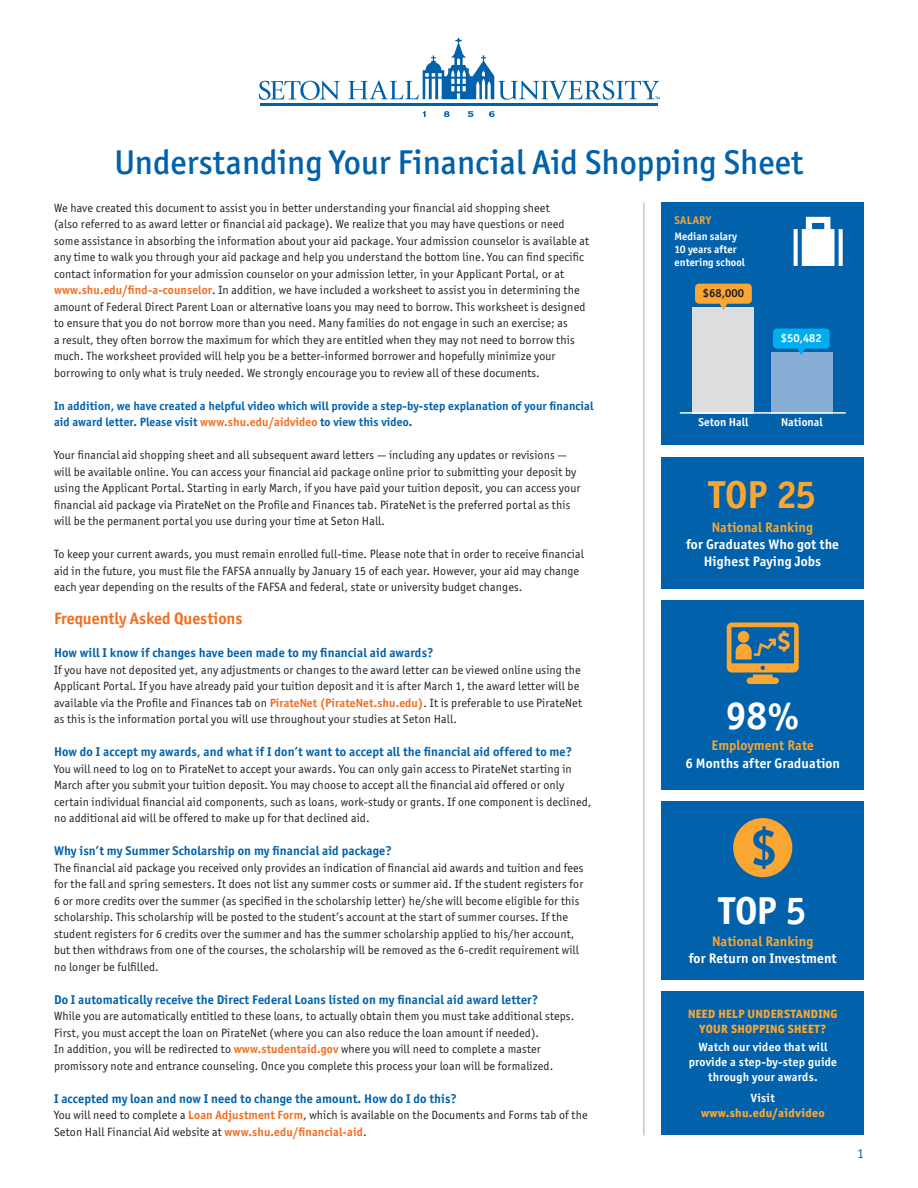
<style>
.page{position:relative;width:918px;height:1188px;background:#fff}
.page>*{position:absolute;margin:0;border:0;box-sizing:border-box;transform-origin:0 0}
.t1{font:700 39px "Officina Sans ITC Std";color:#fff}
.t2{font:700 39px "Officina Sans ITC Std";color:#faa633}
.t3{font:500 34.5px "Officina Sans ITC Std";color:#0161aa}
.t4{font:700 16.5px "Officina Sans ITC Std";color:#f36e21}
.t5{font:700 13.8px/17.2px "Officina Sans ITC Std";letter-spacing:.01em;color:#fff;text-align:center}
.t6{font:700 13.8px "Officina Sans ITC Std";letter-spacing:.01em;color:#faa633}
.t7{font:13.5px "Officina Sans ITC Std";color:#0161aa}
.t8{font:700 12.75px "Officina Sans ITC Std";letter-spacing:.01em;color:#0161aa}
.t9{font:12px/16.5px "Officina Sans ITC Std";letter-spacing:.01em;color:#231f20}
.t10{font:700 12px/16.5px "Officina Sans ITC Std";letter-spacing:.01em;color:#0161aa}
.t11{font:700 12px/15px "Officina Sans ITC Std";letter-spacing:.02em;color:#fff;text-align:center}
.t12{font:800 12px/15px "Officina Sans ITC Std";letter-spacing:.02em;color:#faa633;text-align:center}
.t13{font:700 11.7px "Officina Sans ITC Std";letter-spacing:.005em;color:#fff}
.t14{font:700 11.7px "Officina Sans ITC Std";color:#231f20}
.t15{font:700 11.25px "Officina Sans ITC Std";letter-spacing:.02em;color:#faa633}
.t16{font:700 10.95px/13px "Officina Sans ITC Std";color:#fff}
.s1{font-weight:700;color:#f36e21}
.s2{color:#f36e21}
</style>
<div class="page">
<svg style="left:423px;top:111px;width:3px;height:6px"></svg>
<svg style="left:444px;top:111px;width:6px;height:6px"></svg>
<svg style="left:489px;top:111px;width:6px;height:6px"></svg>
<svg style="left:468px;top:111px;width:5px;height:6px"></svg>
<svg style="left:259px;top:81px;width:81px;height:19px"></svg>
<svg style="left:348px;top:38px;width:312px;height:62px"></svg>
<hr style="left:260px;top:104px;width:398px;height:2px;background:#0161aa">
<div style="left:662px;top:601px;width:202px;height:189px;background:#0161aa"></div>
<div style="left:662px;top:202px;width:202px;height:243px;background:#0161aa"></div>
<svg style="left:794px;top:217px;width:49px;height:49px"></svg>
<div style="left:771px;top:352px;width:62px;height:62px;background:#89aed5"></div>
<div style="left:693px;top:307px;width:61px;height:107px;background:#dcdddf"></div>
<hr style="left:680px;top:412px;width:166px;height:2px;background:#fff">
<svg style="left:695px;top:284px;width:57px;height:26px"></svg>
<svg style="left:773px;top:328px;width:57px;height:27px"></svg>
<div style="left:662px;top:992px;width:202px;height:144px;background:#0161aa"></div>
<div style="left:662px;top:802px;width:202px;height:178px;background:#0161aa"></div>
<svg style="left:733px;top:818px;width:59px;height:59px"></svg>
<div style="left:661px;top:457px;width:203px;height:132px;background:#0161aa"></div>
<hr style="left:644px;top:202px;width:1px;height:934px;background:#a8a9ad">
<div style="left:747px;top:677px;width:32px;height:7px;background:#faa633;border-radius:3px"></div>
<svg style="left:727px;top:622px;width:72px;height:51px"></svg>
<h2 class="t3" style="left:115px;top:142px;width:690px">Understanding Your Financial Aid Shopping Sheet</h2>
<p class="t15" style="left:675px;top:214px;width:38px">SALARY</p>
<p class="t16" style="left:675px;top:229px;width:72px">Median salary<br>10 years after entering school</p>
<p class="t9" style="left:54px;top:199px;width:537px">We have created this document to assist you in better understanding your financial aid shopping sheet<br>(also referred to as award letter or financial aid package). We realize that you may have questions or need some assistance in absorbing the information about your aid package. Your admission counselor is available at any time to walk you through your aid package and help you understand the bottom line. You can find specific contact information for your admission counselor on your admission letter, in your Applicant Portal, or at <span class="s1">www.shu.edu/find-a-counselor</span>. In addition, we have included a worksheet to assist you in determining the amount of Federal Direct Parent Loan or alternative loans you may need to borrow. This worksheet is designed to ensure that you do not borrow more than you need. Many families do not engage in such an exercise; as<br>a result, they often borrow the maximum for which they are entitled when they may not need to borrow this much. The worksheet provided will help you be a better-informed borrower and hopefully minimize your borrowing to only what is truly needed. We strongly encourage you to review all of these documents.</p>
<p class="t10" style="left:54px;top:397px;width:541px">In addition, we have created a helpful video which will provide a step-by-step explanation of your financial aid award letter. Please visit <span class="s2">www.shu.edu/aidvideo</span> to view this video.</p>
<p class="t9" style="left:54px;top:447px;width:528px">Your financial aid shopping sheet and all subsequent award letters — including any updates or revisions — will be available online. You can access your financial aid package online prior to submitting your deposit by using the Applicant Portal. Starting in early March, if you have paid your tuition deposit, you can access your financial aid package via PirateNet on the Profile and Finances tab. PirateNet is the preferred portal as this will be the permanent portal you use during your time at Seton Hall.</p>
<p class="t9" style="left:54px;top:546px;width:531px">To keep your current awards, you must remain enrolled full-time. Please note that in order to receive financial aid in the future, you must file the FAFSA annually by January 15 of each year. However, your aid may change each year depending on the results of the FAFSA and federal, state or university budget changes.</p>
<h3 class="t4" style="left:54px;top:608px;width:190px">Frequently Asked Questions</h3>
<p class="t8" style="left:54px;top:645px;width:381px">How will I know if changes have been made to my financial aid awards?</p>
<p class="t9" style="left:54px;top:661px;width:530px">If you have not deposited yet, any adjustments or changes to the award letter can be viewed online using the Applicant Portal. If you have already paid your tuition deposit and it is after March 1, the award letter will be available via the Profile and Finances tab on <span class="s1">PirateNet (PirateNet.shu.edu)</span>. It is preferable to use PirateNet as this is the information portal you will use throughout your studies at Seton Hall.</p>
<p class="t8" style="left:54px;top:744px;width:520px">How do I accept my awards, and what if I don’t want to accept all the financial aid offered to me?</p>
<p class="t9" style="left:54px;top:760px;width:539px">You will need to log on to PirateNet to accept your awards. You can only gain access to PirateNet starting in March after you submit your tuition deposit. You may choose to accept all the financial aid offered or only certain individual financial aid components, such as loans, work-study or grants. If one component is declined, no additional aid will be offered to make up for that declined aid.</p>
<p class="t8" style="left:54px;top:843px;width:339px">Why isn’t my Summer Scholarship on my financial aid package?</p>
<p class="t9" style="left:54px;top:859px;width:531px">The financial aid package you received only provides an indication of financial aid awards and tuition and fees for the fall and spring semesters. It does not list any summer costs or summer aid. If the student registers for 6 or more credits over the summer (as specified in the scholarship letter) he/she will become eligible for this scholarship. This scholarship will be posted to the student’s account at the start of summer courses. If the student registers for 6 credits over the summer and has the summer scholarship applied to his/her account, but then withdraws from one of the courses, the scholarship will be removed as the 6-credit requirement will no longer be fulfilled.</p>
<p class="t8" style="left:54px;top:991px;width:486px">Do I automatically receive the Direct Federal Loans listed on my financial aid award letter?</p>
<p class="t9" style="left:54px;top:1008px;width:522px">While you are automatically entitled to these loans, to actually obtain them you must take additional steps.<br>First, you must accept the loan on PirateNet (where you can also reduce the loan amount if needed).<br>In addition, you will be redirected to <span class="s1">www.studentaid.gov</span> where you will need to complete a master promissory note and entrance counseling. Once you complete this process your loan will be formalized.</p>
<p class="t8" style="left:54px;top:1090px;width:405px">I accepted my loan and now I need to change the amount. How do I do this?</p>
<p class="t9" style="left:54px;top:1107px;width:535px">You will need to complete a <span class="s1">Loan Adjustment Form</span>, which is available on the Documents and Forms tab of the<br>Seton Hall Financial Aid website at <span class="s1">www.shu.edu/financial-aid</span>.</p>
<p class="t14" style="left:703px;top:286px;width:42px">$68,000</p>
<p class="t13" style="left:781px;top:331px;width:42px">$50,482</p>
<p class="t13" style="left:699px;top:415px;width:51px">Seton Hall</p>
<p class="t13" style="left:781px;top:415px;width:43px">National</p>
<h1 class="t2" style="left:709px;top:470px;width:109px">TOP 25</h1>
<p class="t6" style="left:712px;top:518px;width:103px">National Ranking</p>
<p class="t5" style="left:686px;top:535px;width:154px">for Graduates Who got the<br>Highest Paying Jobs</p>
<h1 class="t1" style="left:726px;top:691px;width:75px">98%</h1>
<p class="t6" style="left:712px;top:737px;width:104px">Employment Rate</p>
<p class="t5" style="left:685px;top:754px;width:156px">6 Months after Graduation</p>
<h1 class="t1" style="left:719px;top:887px;width:89px">TOP 5</h1>
<p class="t6" style="left:712px;top:933px;width:103px">National Ranking</p>
<p class="t5" style="left:689px;top:950px;width:150px">for Return on Investment</p>
<p class="t12" style="left:688px;top:1007px;width:151px">NEED HELP UNDERSTANDING<br>YOUR SHOPPING SHEET?</p>
<p class="t11" style="left:689px;top:1039px;width:150px">Watch our video that will provide a step-by-step guide through your awards.</p>
<p class="t11" style="left:751px;top:1091px;width:25px">Visit</p>
<p class="t12" style="left:701px;top:1106px;width:125px">www.shu.edu/aidvideo</p>
<p class="t7" style="left:857px;top:1146px;width:8px">1</p>
</div>
